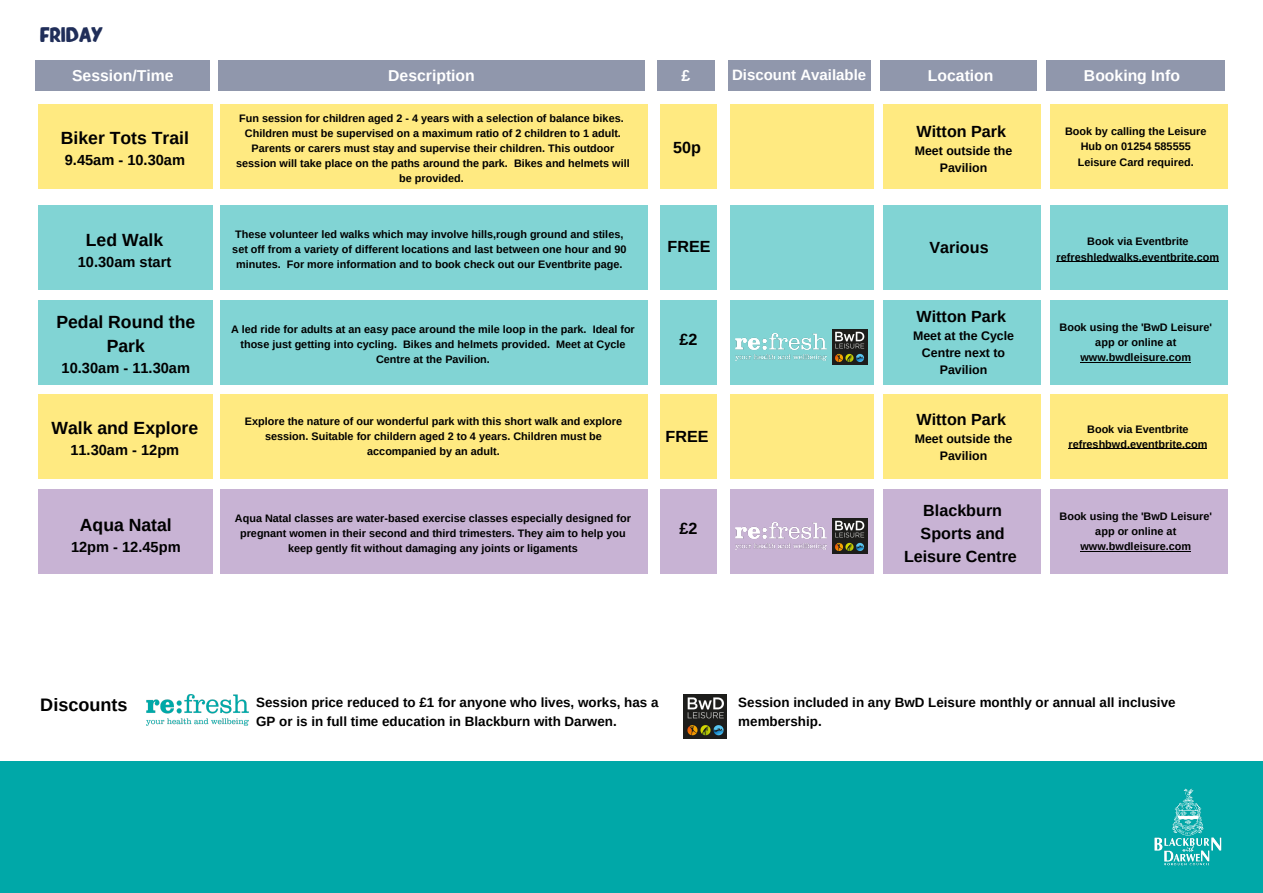
<style>
.page{position:relative;width:1263px;height:893px;background:#fff}
.page>*{position:absolute;margin:0;border:0;box-sizing:border-box;transform-origin:0 0}
.t1{font:700 18.08px "Arimo";color:#000}
.t2{font:700 17.92px "ONEYOUSCRIPT";color:#202e59}
.t3{font:700 17.62px/24.2px "Arimo";color:#000;text-align:center}
.t4{font:700 16.12px/22.5px "Arimo";color:#000;text-align:center}
.t5{font:700 15.75px "Arimo";color:#fff}
.t6{font:700 15px "Arimo";color:#fff}
.t7{font:700 14.62px "Arimo";color:#000}
.t8{font:700 13.42px/18.7px "Arimo";color:#000}
.t9{font:700 12.38px/16.9px "Arimo";color:#000;text-align:center}
.t10{font:700 10.88px/15.1px "Arimo";color:#000;text-align:center}
</style>
<div class="page">
<div style="left:730px;top:300px;width:143px;height:85px;background:#81d4d4"></div>
<div style="left:38px;top:300px;width:175px;height:85px;background:#81d4d4"></div>
<div style="left:220px;top:300px;width:427px;height:85px;background:#81d4d4"></div>
<div style="left:660px;top:300px;width:57px;height:85px;background:#81d4d4"></div>
<div style="left:883px;top:300px;width:158px;height:85px;background:#81d4d4"></div>
<div style="left:1050px;top:300px;width:177px;height:85px;background:#81d4d4"></div>
<img style="left:832px;top:329px;width:35px;height:35px">
<div style="left:730px;top:394px;width:143px;height:85px;background:#ffea81"></div>
<div style="left:38px;top:394px;width:175px;height:85px;background:#ffea81"></div>
<div style="left:220px;top:394px;width:427px;height:85px;background:#ffea81"></div>
<div style="left:660px;top:394px;width:57px;height:85px;background:#ffea81"></div>
<div style="left:883px;top:394px;width:158px;height:85px;background:#ffea81"></div>
<div style="left:1050px;top:394px;width:177px;height:85px;background:#ffea81"></div>
<img style="left:736px;top:333px;width:90px;height:27px">
<div style="left:730px;top:205px;width:143px;height:85px;background:#81d4d4"></div>
<div style="left:38px;top:205px;width:175px;height:85px;background:#81d4d4"></div>
<div style="left:220px;top:205px;width:427px;height:85px;background:#81d4d4"></div>
<div style="left:660px;top:205px;width:57px;height:85px;background:#81d4d4"></div>
<div style="left:883px;top:205px;width:158px;height:85px;background:#81d4d4"></div>
<div style="left:1050px;top:205px;width:177px;height:85px;background:#81d4d4"></div>
<div style="left:730px;top:489px;width:143px;height:85px;background:#c8b3d4"></div>
<div style="left:38px;top:489px;width:175px;height:85px;background:#c8b3d4"></div>
<div style="left:220px;top:489px;width:427px;height:85px;background:#c8b3d4"></div>
<div style="left:660px;top:489px;width:57px;height:85px;background:#c8b3d4"></div>
<div style="left:883px;top:489px;width:158px;height:85px;background:#c8b3d4"></div>
<div style="left:1050px;top:489px;width:177px;height:85px;background:#c8b3d4"></div>
<img style="left:832px;top:518px;width:35px;height:35px">
<img style="left:736px;top:522px;width:90px;height:27px">
<div style="left:0;top:761px;width:1263px;height:132px;background:#00a8a8"></div>
<img style="left:1154px;top:788px;width:68px;height:78px">
<hr style="left:1080px;top:362px;width:111px;height:1px;background:#000">
<hr style="left:1056px;top:261px;width:163px;height:1px;background:#000">
<hr style="left:1080px;top:551px;width:111px;height:1px;background:#000">
<div style="left:36px;top:60px;width:174px;height:31px;background:#9097ac"></div>
<div style="left:218px;top:60px;width:426px;height:31px;background:#9097ac"></div>
<div style="left:657px;top:60px;width:58px;height:31px;background:#9097ac"></div>
<div style="left:728px;top:60px;width:142px;height:31px;background:#9097ac"></div>
<div style="left:880px;top:60px;width:157px;height:31px;background:#9097ac"></div>
<div style="left:1046px;top:60px;width:179px;height:31px;background:#9097ac"></div>
<div style="left:730px;top:104px;width:143px;height:85px;background:#ffea81"></div>
<div style="left:38px;top:104px;width:175px;height:85px;background:#ffea81"></div>
<div style="left:220px;top:104px;width:427px;height:85px;background:#ffea81"></div>
<div style="left:660px;top:104px;width:57px;height:85px;background:#ffea81"></div>
<div style="left:883px;top:104px;width:158px;height:85px;background:#ffea81"></div>
<div style="left:1050px;top:104px;width:177px;height:85px;background:#ffea81"></div>
<img style="left:146px;top:695px;width:102px;height:30px">
<img style="left:684px;top:695px;width:43px;height:43px">
<hr style="left:1068px;top:448px;width:139px;height:1px;background:#000">
<p class="t2" style="left:40px;top:27px;width:64px">FRIDAY</p>
<p class="t5" style="left:72px;top:66px;width:103px">Session/Time</p>
<p class="t5" style="left:388px;top:66px;width:88px">Description</p>
<p class="t5" style="left:682px;top:66px;width:10px">£</p>
<p class="t6" style="left:732px;top:66px;width:136px">Discount Available</p>
<p class="t5" style="left:928px;top:66px;width:67px">Location</p>
<p class="t5" style="left:1084px;top:66px;width:98px">Booking Info</p>
<p class="t3" style="left:61px;top:126px;width:130px">Biker Tots Trail</p>
<p class="t7" style="left:65px;top:152px;width:122px">9.45am - 10.30am</p>
<p class="t3" style="left:86px;top:227px;width:79px">Led Walk</p>
<p class="t7" style="left:78px;top:254px;width:95px">10.30am start</p>
<p class="t3" style="left:56px;top:309px;width:140px">Pedal Round the<br>Park</p>
<p class="t7" style="left:62px;top:360px;width:130px">10.30am - 11.30am</p>
<p class="t3" style="left:51px;top:416px;width:148px">Walk and Explore</p>
<p class="t7" style="left:70px;top:442px;width:110px">11.30am - 12pm</p>
<p class="t3" style="left:80px;top:512px;width:93px">Aqua Natal</p>
<p class="t7" style="left:71px;top:539px;width:111px">12pm - 12.45pm</p>
<p class="t10" style="left:239px;top:110px;width:386px">Fun session for children aged 2 - 4 years with a selection of balance bikes.</p>
<p class="t10" style="left:236px;top:125px;width:395px">Children must be supervised on a maximum ratio of 2 children to 1 adult.<br>Parents or carers must stay and supervise their children. This outdoor session will take place on the paths around the park. Bikes and helmets will be provided.</p>
<p class="t10" style="left:232px;top:226px;width:396px">These volunteer led walks which may involve hills,rough ground and stiles, set off from a variety of different locations and last between one hour and 90 minutes. For more information and to book check out our Eventbrite page.</p>
<p class="t10" style="left:231px;top:321px;width:405px">A led ride for adults at an easy pace around the mile loop in the park. Ideal for those just getting into cycling. Bikes and helmets provided. Meet at Cycle<br>Centre at the Pavilion.</p>
<p class="t10" style="left:245px;top:413px;width:379px">Explore the nature of our wonderful park with this short walk and explore session. Suitable for childern aged 2 to 4 years. Children must be accompanied by an adult.</p>
<p class="t10" style="left:235px;top:510px;width:398px">Aqua Natal classes are water-based exercise classes especially designed for pregnant women in their second and third trimesters. They aim to help you keep gently fit without damaging any joints or ligaments</p>
<p class="t4" style="left:673px;top:136px;width:29px">50p</p>
<p class="t4" style="left:916px;top:120px;width:91px">Witton Park</p>
<p class="t9" style="left:915px;top:142px;width:99px">Meet outside the<br>Pavilion</p>
<p class="t10" style="left:1065px;top:124px;width:143px">Book by calling the Leisure<br>Hub on 01254 585555</p>
<p class="t10" style="left:1078px;top:154px;width:118px">Leisure Card required.</p>
<p class="t4" style="left:667px;top:235px;width:44px">FREE</p>
<p class="t4" style="left:929px;top:236px;width:61px">Various</p>
<p class="t10" style="left:1087px;top:234px;width:103px">Book via Eventbrite</p>
<p class="t10" style="left:1056px;top:249px;width:164px">refreshledwalks.eventbrite.com</p>
<p class="t4" style="left:679px;top:328px;width:19px">£2</p>
<p class="t4" style="left:665px;top:425px;width:44px">FREE</p>
<p class="t4" style="left:679px;top:517px;width:19px">£2</p>
<p class="t4" style="left:916px;top:305px;width:91px">Witton Park</p>
<p class="t9" style="left:913px;top:328px;width:103px">Meet at the Cycle<br>Centre next to<br>Pavilion</p>
<p class="t10" style="left:1059px;top:319px;width:154px">Book using the 'BwD Leisure' app or online at www.bwdleisure.com</p>
<p class="t4" style="left:916px;top:408px;width:91px">Witton Park</p>
<p class="t9" style="left:915px;top:430px;width:99px">Meet outside the<br>Pavilion</p>
<p class="t10" style="left:1087px;top:421px;width:103px">Book via Eventbrite</p>
<p class="t10" style="left:1068px;top:436px;width:140px">refreshbwd.eventbrite.com</p>
<p class="t4" style="left:904px;top:499px;width:114px">Blackburn<br>Sports and<br>Leisure Centre</p>
<p class="t10" style="left:1059px;top:508px;width:154px">Book using the 'BwD Leisure' app or online at www.bwdleisure.com</p>
<p class="t1" style="left:40px;top:695px;width:89px">Discounts</p>
<p class="t8" style="left:256px;top:693px;width:404px">Session price reduced to £1 for anyone who lives, works, has a<br>GP or is in full time education in Blackburn with Darwen.</p>
<p class="t8" style="left:738px;top:693px;width:439px">Session included in any BwD Leisure monthly or annual all inclusive membership.</p>
</div>
